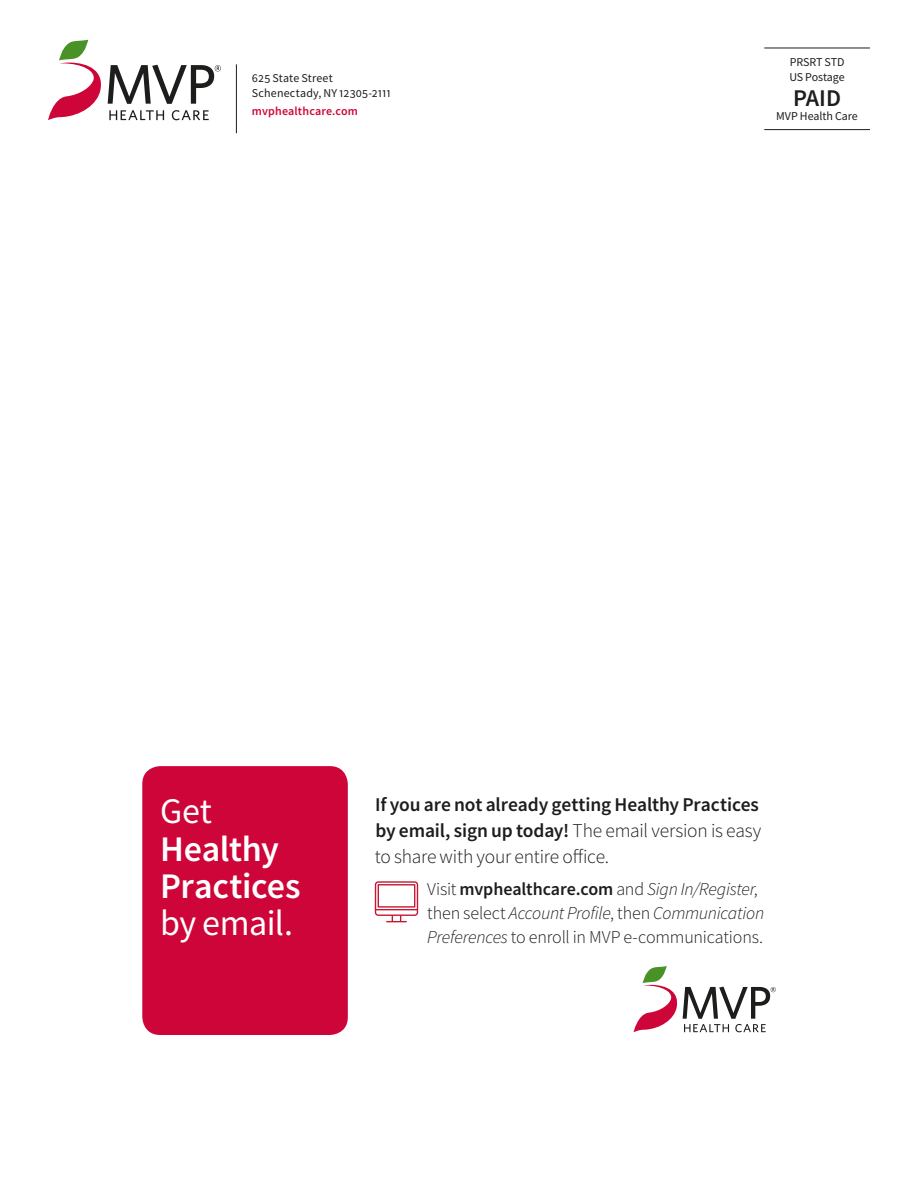
<style>
.page{position:relative;width:918px;height:1188px;background:#fff}
.page>*{position:absolute;margin:0;border:0;box-sizing:border-box;transform-origin:0 0}
.Article_Text{font:600 36px/37.5px "Source Sans Pro";letter-spacing:-.01em;color:#fff}
.t1{font:600 24px "Source Sans Pro";color:#1d1d1b}
.Article_Text-2{font:600 19.5px/25.8px "Source Sans Pro";letter-spacing:-.005em;color:#1d1d1b}
.Article_Text-3{font:300 18px/23.7px "Source Sans Pro";letter-spacing:-.015em;color:#1d1d1b}
.t2{font:12px/14.9px "Source Sans Pro";color:#1d1d1b}
.t3{font:600 12px "Source Sans Pro";letter-spacing:.015em;color:#ce0538}
.s1{font-weight:400}
.s2{font-weight:300}
.s3{font-weight:600}
.s4{font-style:italic}
</style>
<div class="page">
<svg style="left:48px;top:39px;width:173px;height:81px"></svg>
<svg style="left:634px;top:966px;width:142px;height:66px"></svg>
<hr style="left:236px;top:64px;width:1px;height:69px;background:#1d1d1b">
<hr style="left:764px;top:48px;width:106px;height:1px;background:#1d1d1b">
<hr style="left:764px;top:129px;width:106px;height:1px;background:#1d1d1b">
<svg style="left:375px;top:881px;width:43px;height:41px"></svg>
<div style="left:142px;top:766px;width:206px;height:269px;background:#ce0538;border-radius:18px"></div>
<p class="t2" style="left:252px;top:71px;width:82px">625 State Street</p>
<p class="t2" style="left:252px;top:85px;width:140px">Schenectady, NY 12305-2111</p>
<p class="t3" style="left:252px;top:103px;width:108px">mvphealthcare.com</p>
<p class="t2" style="left:789px;top:55px;width:57px">PRSRT STD<br>US Postage</p>
<h2 class="t1" style="left:793px;top:82px;width:49px">PAID</h2>
<p class="t2" style="left:776px;top:109px;width:83px">MVP Health Care</p>
<p class="Article_Text" style="left:160px;top:792px;width:142px"><span class="s1">Get<br></span>Healthy<br>Practices <span class="s1">by email.</span></p>
<p class="Article_Text-2" style="left:375px;top:792px;width:388px">If you are not already getting Healthy Practices by email, sign up today! <span class="s2">The email version is easy to share with your entire office.</span></p>
<p class="Article_Text-3" style="left:427px;top:878px;width:339px">Visit <span class="s3">mvphealthcare.com</span> and <span class="s4">Sign In/Register</span>, then select <span class="s4">Account Profile</span>, then <span class="s4">Communication<br>Preferences</span> to enroll in MVP e-communications.</p>
</div>
